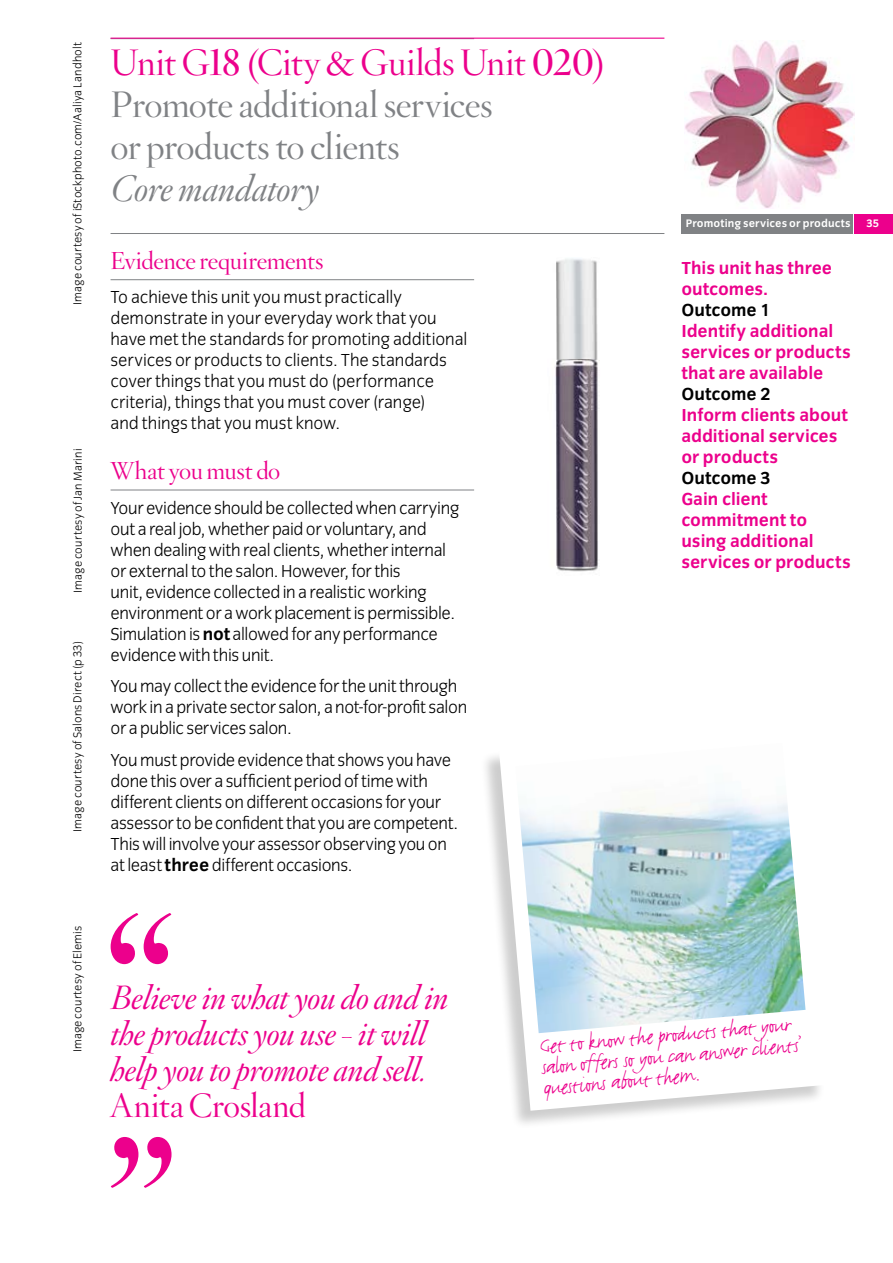
<style>
.page{position:relative;width:893px;height:1263px;background:#fff}
.page>*{position:absolute;margin:0;border:0;box-sizing:border-box;transform-origin:0 0}
.t1{font:216px/221.9px "Hoefler Titling HTF Lt Roman";color:#ec008c}
.t2{font:36px/42px "Hoefler Titling HTF Lt Roman";letter-spacing:-.015em;color:#808285}
.t3{font:italic 36px "Hoefler Titling HTF Lt";letter-spacing:-.01em;color:#808285}
.t4{font:italic 33px/36px "Hoefler Titling HTF Lt";letter-spacing:-.02em;color:#ec008c}
.t5{font:33px "Hoefler Titling HTF Lt Roman";letter-spacing:-.015em;color:#ec008c}
.t6{font:24px/21px "Justlefthand";color:#ec008c}
.t7{font:24px "Hoefler Titling HTF Lt Roman";letter-spacing:-.01em;color:#ec008c}
.t8{font:300 18px/21px "Congress Sans";letter-spacing:-.02em;color:#000}
.t9{font:700 18px/21px "Congress Sans";color:#ec008c}
.t10{font:700 18px "Congress Sans";color:#000}
.t11{font:300 12px "Congress Sans";letter-spacing:.015em;color:#000}
.t12{font:700 11.25px "Congress Sans";letter-spacing:.01em;color:#fff}
.s1{color:#ec008c}
.s2{font-family:"Hoefler Titling HTF Sm SC";color:#ec008c}
.s3{font-weight:700}
</style>
<div class="page">
<div style="left:681px;top:215px;width:172px;height:19px;background:#808285"></div>
<div style="left:855px;top:215px;width:38px;height:19px;background:#ec008c"></div>
<img style="left:685px;top:41px;width:170px;height:168px">
<img style="left:555px;top:258px;width:45px;height:314px">
<hr style="left:111px;top:279px;width:363px;height:1px;background:#808285">
<hr style="left:111px;top:490px;width:363px;height:1px;background:#808285">
<hr style="left:111px;top:233px;width:553px;height:1px;background:#808285">
<hr style="left:111px;top:38px;width:553px;height:1px;background:#ec008c">
<div style="left:479px;top:726px;width:346px;height:404px;background:#000;opacity:.2"></div>
<svg style="left:499px;top:726px;width:326px;height:385px"></svg>
<img style="left:515px;top:743px;width:290px;height:290px">
<p class="t11" style="left:71px;top:305px;width:264px;rotate:-90deg">Image courtesy of iStockphoto.com/Aaliya Landholt</p>
<p class="t11" style="left:71px;top:593px;width:145px;rotate:-90deg">Image courtesy of Jan Marini</p>
<p class="t11" style="left:71px;top:832px;width:192px;rotate:-90deg">Image courtesy of Salons Direct (p 33)</p>
<p class="t11" style="left:71px;top:1052px;width:128px;rotate:-90deg">Image courtesy of Elemis</p>
<h2 class="t2" style="left:111px;top:41px;width:497px"><span class="s1">Unit G</span><span class="s2">18</span> <span class="s1">(City &amp; Guilds Unit</span> <span class="s2">020</span><span class="s1">)<br></span>Promote additional services<br>or products to clients</h2>
<h2 class="t3" style="left:111px;top:165px;width:211px">Core mandatory</h2>
<h3 class="t7" style="left:111px;top:245px;width:214px">Evidence requirements</h3>
<p class="t8" style="left:111px;top:287px;width:358px">To achieve this unit you must practically demonstrate in your everyday work that you have met the standards for promoting additional services or products to clients. The standards cover things that you must do (performance criteria), things that you must cover (range)<br>and things that you must know.</p>
<h3 class="t7" style="left:111px;top:455px;width:171px">What you must do</h3>
<p class="t8" style="left:111px;top:497px;width:350px">Your evidence should be collected when carrying out a real job, whether paid or voluntary, and when dealing with real clients, whether internal or external to the salon. However, for this<br>unit, evidence collected in a realistic working environment or a work placement is permissible.<br>Simulation is <span class="s3">not</span> allowed for any performance evidence with this unit.</p>
<p class="t8" style="left:111px;top:676px;width:358px">You may collect the evidence for the unit through work in a private sector salon, a not-for-profit salon or a public services salon.</p>
<p class="t8" style="left:111px;top:749px;width:349px">You must provide evidence that shows you have done this over a sufficient period of time with different clients on different occasions for your assessor to be confident that you are competent.<br>This will involve your assessor observing you on at least <span class="s3">three</span> different occasions.</p>
<p class="t12" style="left:686px;top:217px;width:167px">Promoting services or products</p>
<p class="t12" style="left:866px;top:217px;width:14px">35</p>
<p class="t9" style="left:681px;top:258px;width:152px">This unit has three outcomes.</p>
<p class="t10" style="left:681px;top:300px;width:90px">Outcome 1</p>
<p class="t9" style="left:681px;top:321px;width:171px">Identify additional services or products that are available</p>
<p class="t10" style="left:681px;top:384px;width:90px">Outcome 2</p>
<p class="t9" style="left:681px;top:405px;width:168px">Inform clients about additional services or products</p>
<p class="t10" style="left:681px;top:468px;width:90px">Outcome 3</p>
<p class="t9" style="left:681px;top:489px;width:171px">Gain client commitment to using additional services or products</p>
<h1 class="t1" style="left:98px;top:883px;width:88px">“ ”</h1>
<h3 class="t4" style="left:110px;top:982px;width:339px">Believe in what you do and in the products you use - it will help you to promote and sell.</h3>
<h3 class="t5" style="left:110px;top:1084px;width:197px">Anita Crosland</h3>
<h3 class="t6" style="left:539px;top:1036px;width:264px;rotate:-5deg">Get to know the products that your salon offers so you can answer clients’ questions about them.</h3>
</div>
